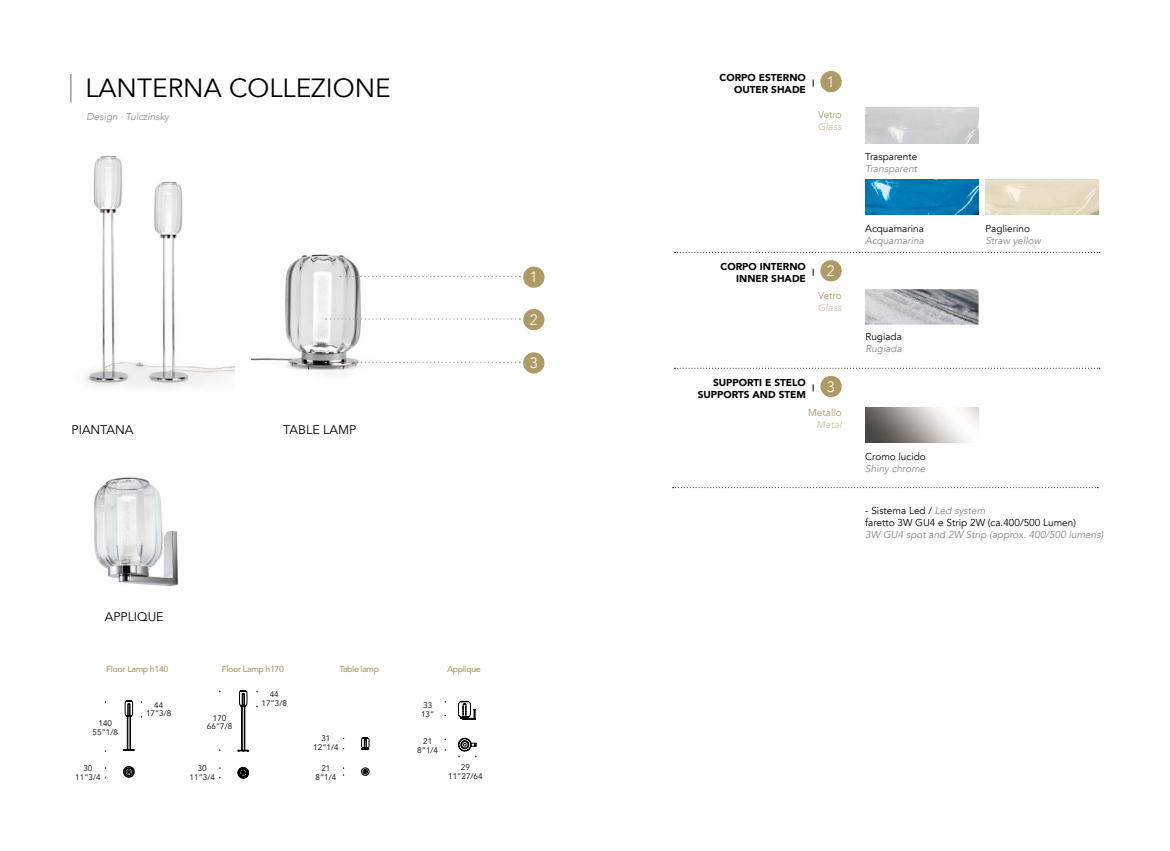
<style>
.page{position:relative;width:1170px;height:851px;background:#fff}
.page>*{position:absolute;margin:0;border:0;box-sizing:border-box;transform-origin:0 0}
.t1{font:26.25px "Avenir";color:#000}
.t2{font:300 15px "Avenir";color:#fff}
.t3{font:12.5px "Avenir";color:#000}
.t4{font:10px/12px "Avenir";color:#000}
.t5{font:italic 10px "Avenir";color:#878787}
.t6{font:900 10px/12px "Avenir";color:#000;text-align:right}
.t7{font:italic 300 10px "Avenir";color:#878787}
.t8{font:10px "Avenir";color:#ae9a64}
.t9{font:italic 10px "Avenir";color:#cdc09e}
.t10{font:500 8.75px "Avenir";letter-spacing:-.04em;color:#ae9a64}
.t11{font:8.12px/8.8px "Avenir";color:#000;text-align:center}
.s1{font-style:italic;color:#878787}
</style>
<div class="page">
<img style="left:93px;top:477px;width:85px;height:110px">
<img style="left:86px;top:156px;width:149px;height:231px">
<img style="left:252px;top:254px;width:137px;height:121px">
<svg style="left:672px;top:487px;width:426px;height:1px"></svg>
<svg style="left:71px;top:74px;width:1px;height:28px"></svg>
<svg style="left:674px;top:252px;width:425px;height:1px"></svg>
<svg style="left:674px;top:368px;width:425px;height:1px"></svg>
<div style="left:820px;top:260px;width:21px;height:21px;background:#ae9a64;border-radius:50%"></div>
<img style="left:865px;top:289px;width:113px;height:35px">
<div style="left:820px;top:376px;width:21px;height:21px;background:#ae9a64;border-radius:50%"></div>
<img style="left:865px;top:407px;width:113px;height:35px">
<div style="left:523px;top:266px;width:21px;height:22px;background:#ae9a64;border-radius:50%"></div>
<div style="left:523px;top:309px;width:21px;height:21px;background:#ae9a64;border-radius:50%"></div>
<div style="left:523px;top:352px;width:21px;height:21px;background:#ae9a64;border-radius:50%"></div>
<svg style="left:340px;top:276px;width:180px;height:1px"></svg>
<svg style="left:325px;top:318px;width:195px;height:1px"></svg>
<svg style="left:325px;top:361px;width:195px;height:2px"></svg>
<div style="left:820px;top:71px;width:21px;height:21px;background:#ae9a64;border-radius:50%"></div>
<img style="left:865px;top:107px;width:113px;height:36px">
<img style="left:865px;top:179px;width:113px;height:36px">
<img style="left:985px;top:179px;width:113px;height:36px">
<svg style="left:361px;top:737px;width:8px;height:12px"></svg>
<svg style="left:361px;top:767px;width:8px;height:8px"></svg>
<svg style="left:237px;top:690px;width:12px;height:61px"></svg>
<svg style="left:237px;top:767px;width:12px;height:11px"></svg>
<svg style="left:123px;top:766px;width:12px;height:11px"></svg>
<hr style="left:128px;top:716px;width:1px;height:33px;background:#000">
<svg style="left:123px;top:749px;width:12px;height:2px"></svg>
<hr style="left:130px;top:716px;width:1px;height:33px;background:#000">
<hr style="left:127px;top:716px;width:1px;height:33px;background:#000">
<svg style="left:125px;top:700px;width:8px;height:17px"></svg>
<svg style="left:458px;top:701px;width:17px;height:18px"></svg>
<svg style="left:458px;top:737px;width:18px;height:20px"></svg>
<h1 class="t1" style="left:85px;top:72px;width:307px">LANTERNA COLLEZIONE</h1>
<p class="t7" style="left:86px;top:110px;width:84px">Design ∙ Tulczinsky</p>
<p class="t3" style="left:71px;top:422px;width:63px">PIANTANA</p>
<p class="t3" style="left:283px;top:422px;width:75px">TABLE LAMP</p>
<h2 class="t2" style="left:529px;top:268px;width:9px">1</h2>
<h2 class="t2" style="left:529px;top:310px;width:9px">2</h2>
<h2 class="t2" style="left:529px;top:354px;width:9px">3</h2>
<p class="t3" style="left:105px;top:608px;width:60px">APPLIQUE</p>
<p class="t10" style="left:106px;top:661px;width:64px">Floor Lamp h140</p>
<p class="t10" style="left:222px;top:661px;width:64px">Floor Lamp h170</p>
<p class="t10" style="left:339px;top:661px;width:41px">Table lamp</p>
<p class="t10" style="left:447px;top:661px;width:35px">Applique</p>
<p class="t11" style="left:93px;top:719px;width:27px">140<br>55”1/8</p>
<p class="t11" style="left:75px;top:764px;width:27px">30<br>11”3/4</p>
<p class="t11" style="left:261px;top:689px;width:27px">44<br>17”3/8</p>
<p class="t11" style="left:146px;top:700px;width:27px">44<br>17”3/8</p>
<p class="t11" style="left:421px;top:701px;width:15px;text-align:left">33<br>13”</p>
<p class="t11" style="left:417px;top:737px;width:22px">21<br>8”1/4</p>
<p class="t11" style="left:207px;top:713px;width:27px">170<br>66”7/8</p>
<p class="t11" style="left:190px;top:764px;width:27px">30<br>11”3/4</p>
<p class="t11" style="left:313px;top:734px;width:27px">31<br>12”1/4</p>
<p class="t11" style="left:315px;top:764px;width:22px">21<br>8”1/4</p>
<p class="t11" style="left:448px;top:763px;width:36px">29<br>11”27/64</p>
<p class="t6" style="left:719px;top:71px;width:88px">CORPO ESTERNO<br>OUTER SHADE</p>
<h2 class="t2" style="left:826px;top:73px;width:9px">1</h2>
<p class="t8" style="left:818px;top:108px;width:25px">Vetro</p>
<p class="t9" style="left:817px;top:120px;width:25px">Glass</p>
<p class="t6" style="left:720px;top:260px;width:87px">CORPO INTERNO<br>INNER SHADE</p>
<h2 class="t2" style="left:826px;top:262px;width:9px">2</h2>
<p class="t8" style="left:818px;top:290px;width:25px">Vetro</p>
<p class="t9" style="left:817px;top:302px;width:25px">Glass</p>
<p class="t6" style="left:697px;top:376px;width:110px">SUPPORTI E STELO<br>SUPPORTS AND STEM</p>
<h2 class="t2" style="left:826px;top:377px;width:9px">3</h2>
<p class="t8" style="left:808px;top:406px;width:35px">Metallo</p>
<p class="t9" style="left:816px;top:418px;width:27px">Metal</p>
<p class="t4" style="left:865px;top:151px;width:54px">Trasparente</p>
<p class="t5" style="left:865px;top:163px;width:54px">Transparent</p>
<p class="t4" style="left:865px;top:222px;width:60px">Acquamarina</p>
<p class="t5" style="left:865px;top:234px;width:60px">Acquamarina</p>
<p class="t4" style="left:865px;top:331px;width:38px">Rugiada</p>
<p class="t5" style="left:865px;top:343px;width:38px">Rugiada</p>
<p class="t4" style="left:865px;top:450px;width:62px">Cromo lucido</p>
<p class="t5" style="left:865px;top:462px;width:62px">Shiny chrome</p>
<p class="t4" style="left:985px;top:222px;width:46px">Paglierino</p>
<p class="t5" style="left:985px;top:234px;width:57px">Straw yellow</p>
<p class="t4" style="left:865px;top:504px;width:212px">- Sistema Led / <span class="s1">Led system<br></span>faretto 3W GU4 e Strip 2W (ca.400/500 Lumen)</p>
<p class="t5" style="left:865px;top:528px;width:239px">3W GU4 spot and 2W Strip (approx. 400/500 lumens)</p>
</div>
